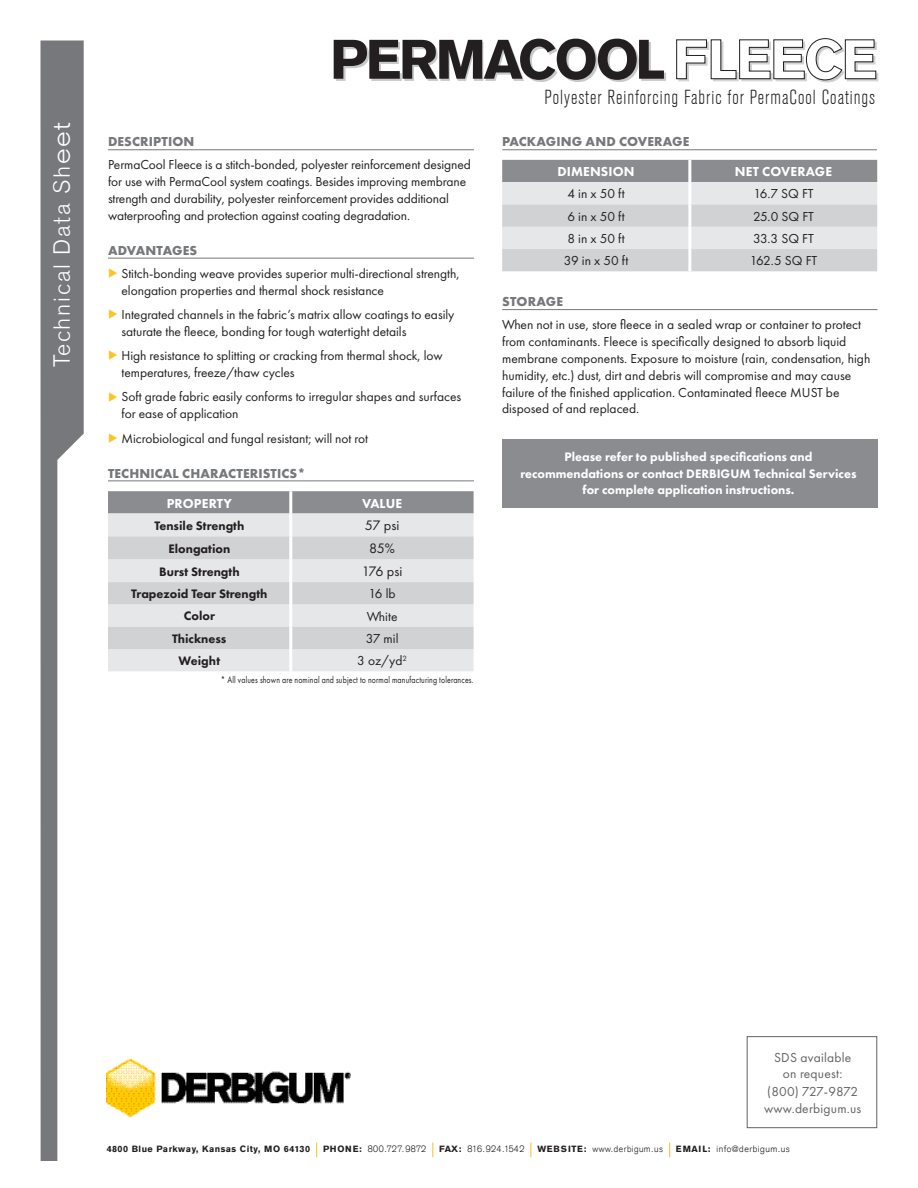
<style>
.page{position:relative;width:918px;height:1188px;background:#fff}
.page>*{position:absolute;margin:0;border:0;box-sizing:border-box;transform-origin:0 0}
.t1{font:700 55.05px "Akzidenz Grotesk Std";letter-spacing:-.04em;color:#231f20}
.t2{font:300 23.25px "Akzidenz Grotesk Std";letter-spacing:.075em;color:#fff}
.t3{font:300 condensed 20.25px "Akzidenz Grotesk Std";letter-spacing:.05em;color:#231f20}
.t4{font:14.25px "Futura PT";letter-spacing:-.02em;color:#231f20}
.t5{font:13.5px/16.8px "Futura PT";letter-spacing:-.005em;color:#231f20}
.t6{font:700 13.5px "Futura PT";letter-spacing:.01em;color:#76787b}
.t7{font:13.5px/16.5px "Futura PT";letter-spacing:.015em;color:#636366;text-align:center}
.t8{font:800 13.5px "Futura PT";letter-spacing:.01em;color:#fff}
.t9{font:800 12.75px/16.8px "Futura PT";color:#fff;text-align:center}
.t10{font:800 12.75px "Futura PT";color:#231f20}
.t11{font:9.75px "Futura PT";letter-spacing:.02em;color:#231f20;scale:.8 1}
.t12{font:300 9px "Akzidenz Grotesk";letter-spacing:.055em;color:#231f20}
.t13{font:700 9px "Akzidenz Grotesk Std";letter-spacing:.055em;color:#231f20}
.t14{font:300 9px "Akzidenz Grotesk";letter-spacing:.03em;color:#231f20}
.s1{font-stretch:expanded}
.s2{color:#fff}
.s3{color:#fec422}
.s4{font-family:"Akzidenz Grotesk Std";font-weight:700}
</style>
<div class="page">
<hr style="left:108px;top:149px;width:366px;height:1px;background:#76787b">
<hr style="left:108px;top:258px;width:366px;height:1px;background:#76787b">
<hr style="left:108px;top:481px;width:366px;height:1px;background:#76787b">
<svg style="left:40px;top:40px;width:44px;height:1121px;fill:#76787b"></svg>
<svg style="left:522px;top:53px;width:2px;height:17px"></svg>
<svg style="left:678px;top:40px;width:200px;height:42px"></svg>
<svg style="left:669px;top:1143px;width:1px;height:14px"></svg>
<svg style="left:531px;top:1143px;width:1px;height:14px"></svg>
<svg style="left:432px;top:1143px;width:1px;height:14px"></svg>
<svg style="left:316px;top:1143px;width:1px;height:14px"></svg>
<img style="left:107px;top:1060px;width:244px;height:56px">
<div style="left:747px;top:1036px;width:130px;height:92px;border:1px solid #636366"></div>
<svg style="left:108px;top:491px;width:366px;height:23px;background:#8e9093"></svg>
<div style="left:108px;top:514px;width:366px;height:157px;background:#e6e7e9"></div>
<div style="left:108px;top:536px;width:366px;height:23px;background:#d1d2d4"></div>
<div style="left:108px;top:582px;width:366px;height:22px;background:#d1d2d4"></div>
<div style="left:108px;top:627px;width:366px;height:22px;background:#d1d2d4"></div>
<hr style="left:289px;top:491px;width:3px;height:23px;background:#fff">
<hr style="left:289px;top:514px;width:3px;height:22px;background:#fff">
<hr style="left:289px;top:536px;width:3px;height:23px;background:#fff">
<hr style="left:289px;top:559px;width:3px;height:23px;background:#fff">
<hr style="left:289px;top:582px;width:3px;height:22px;background:#fff">
<hr style="left:289px;top:604px;width:3px;height:23px;background:#fff">
<hr style="left:289px;top:627px;width:3px;height:22px;background:#fff">
<hr style="left:289px;top:649px;width:3px;height:22px;background:#fff">
<hr style="left:502px;top:149px;width:375px;height:1px;background:#76787b">
<svg style="left:502px;top:160px;width:375px;height:111px;background:#cbccce"></svg>
<hr style="left:688px;top:160px;width:3px;height:22px;background:#fff">
<hr style="left:688px;top:182px;width:3px;height:22px;background:#fff">
<hr style="left:688px;top:204px;width:3px;height:23px;background:#fff">
<hr style="left:688px;top:227px;width:3px;height:22px;background:#fff">
<hr style="left:688px;top:249px;width:3px;height:22px;background:#fff">
<hr style="left:502px;top:309px;width:375px;height:1px;background:#76787b">
<div style="left:502px;top:440px;width:376px;height:68px;background:#8a8c8f"></div>
<p class="t2" style="left:49px;top:367px;width:246px;rotate:-90deg">Technical Data Sh<span class="s1">eet</span></p>
<p class="t1" style="left:330px;top:28px;width:549px">PERMACOOL <span class="s2">FLEECE</span></p>
<p class="t6" style="left:108px;top:133px;width:88px">DESCRIPTION</p>
<p class="t5" style="left:108px;top:156px;width:364px">PermaCool Fleece is a stitch-bonded, polyester reinforcement designed for use with PermaCool system coatings. Besides improving membrane strength and durability, polyester reinforcement provides additional waterproofing and protection against coating degradation.</p>
<p class="t6" style="left:108px;top:242px;width:91px">ADVANTAGES</p>
<p class="t5" style="left:122px;top:265px;width:340px;text-indent:-14px"><span class="s3">◆</span> Stitch-bonding weave provides superior multi-directional strength, elongation properties and thermal shock resistance</p>
<p class="t5" style="left:122px;top:306px;width:334px;text-indent:-14px"><span class="s3">◆</span> Integrated channels in the fabric’s matrix allow coatings to easily saturate the fleece, bonding for tough watertight details</p>
<p class="t5" style="left:122px;top:347px;width:323px;text-indent:-14px"><span class="s3">◆</span> High resistance to splitting or cracking from thermal shock, low temperatures, freeze/thaw cycles</p>
<p class="t5" style="left:122px;top:388px;width:341px;text-indent:-14px"><span class="s3">◆</span> Soft grade fabric easily conforms to irregular shapes and surfaces for ease of application</p>
<p class="t5" style="left:108px;top:430px;width:262px"><span class="s3">◆</span> Microbiological and fungal resistant; will not rot</p>
<p class="t6" style="left:108px;top:464px;width:199px">TECHNICAL CHARACTERISTICS*</p>
<p class="t8" style="left:167px;top:495px;width:67px">PROPERTY</p>
<p class="t8" style="left:362px;top:495px;width:42px">VALUE</p>
<p class="t10" style="left:154px;top:518px;width:91px">Tensile Strength</p>
<p class="t4" style="left:365px;top:517px;width:36px">57 psi</p>
<p class="t10" style="left:168px;top:540px;width:63px">Elongation</p>
<p class="t4" style="left:369px;top:540px;width:27px">85%</p>
<p class="t10" style="left:159px;top:563px;width:82px">Burst Strength</p>
<p class="t4" style="left:362px;top:563px;width:42px">176 psi</p>
<p class="t10" style="left:131px;top:586px;width:138px">Trapezoid Tear Strength</p>
<p class="t5" style="left:369px;top:585px;width:29px">16 lb</p>
<p class="t10" style="left:184px;top:608px;width:33px">Color</p>
<p class="t5" style="left:367px;top:608px;width:32px">White</p>
<p class="t10" style="left:172px;top:631px;width:56px">Thickness</p>
<p class="t5" style="left:366px;top:630px;width:34px">37 mil</p>
<p class="t10" style="left:179px;top:653px;width:43px">Weight</p>
<p class="t5" style="left:357px;top:652px;width:51px">3 oz/yd<sup>2</sup></p>
<p class="t11" style="left:221px;top:674px;width:317px">* All values shown are nominal and subject to normal manufacturing tolerances.</p>
<p class="t3" style="left:545px;top:86px;width:332px">Polyester Reinforcing Fabric for PermaCool Coatings</p>
<p class="t6" style="left:502px;top:133px;width:189px">PACKAGING AND COVERAGE</p>
<p class="t8" style="left:557px;top:163px;width:79px">DIMENSION</p>
<p class="t8" style="left:735px;top:163px;width:99px">NET COVERAGE</p>
<p class="t5" style="left:567px;top:185px;width:59px">4 in x 50 ft</p>
<p class="t5" style="left:753px;top:185px;width:62px">16.7 SQ FT</p>
<p class="t5" style="left:567px;top:208px;width:59px">6 in x 50 ft</p>
<p class="t5" style="left:753px;top:208px;width:62px">25.0 SQ FT</p>
<p class="t5" style="left:567px;top:230px;width:59px">8 in x 50 ft</p>
<p class="t5" style="left:753px;top:230px;width:62px">33.3 SQ FT</p>
<p class="t5" style="left:564px;top:252px;width:66px">39 in x 50 ft</p>
<p class="t5" style="left:750px;top:252px;width:69px">162.5 SQ FT</p>
<p class="t6" style="left:502px;top:293px;width:62px">STORAGE</p>
<p class="t5" style="left:502px;top:316px;width:370px">When not in use, store fleece in a sealed wrap or container to protect from contaminants. Fleece is specifically designed to absorb liquid membrane components. Exposure to moisture (rain, condensation, high humidity, etc.) dust, dirt and debris will compromise and may cause failure of the finished application. Contaminated fleece MUST be disposed of and replaced.</p>
<p class="t9" style="left:520px;top:448px;width:338px">Please refer to published specifications and recommendations or contact DERBIGUM Technical Services for complete application instructions.</p>
<p class="t7" style="left:774px;top:1049px;width:79px">SDS available on request:</p>
<p class="t7" style="left:764px;top:1083px;width:99px;text-align:left">(800) 727-9872 www.derbigum.us</p>
<p class="t13" style="left:107px;top:1144px;width:205px">4800 Blue Parkway, Kansas City, MO 64130</p>
<p class="t12" style="left:323px;top:1143px;width:105px"><span class="s4">PHONE:</span> 800.727.9872</p>
<p class="t14" style="left:439px;top:1143px;width:87px"><span class="s4">FAX:</span> 816.924.1542</p>
<p class="t12" style="left:537px;top:1143px;width:127px"><span class="s4">WEBSITE:</span> www.derbigum.us</p>
<p class="t12" style="left:676px;top:1143px;width:116px"><span class="s4">EMAIL:</span> info@derbigum.us</p>
</div>
